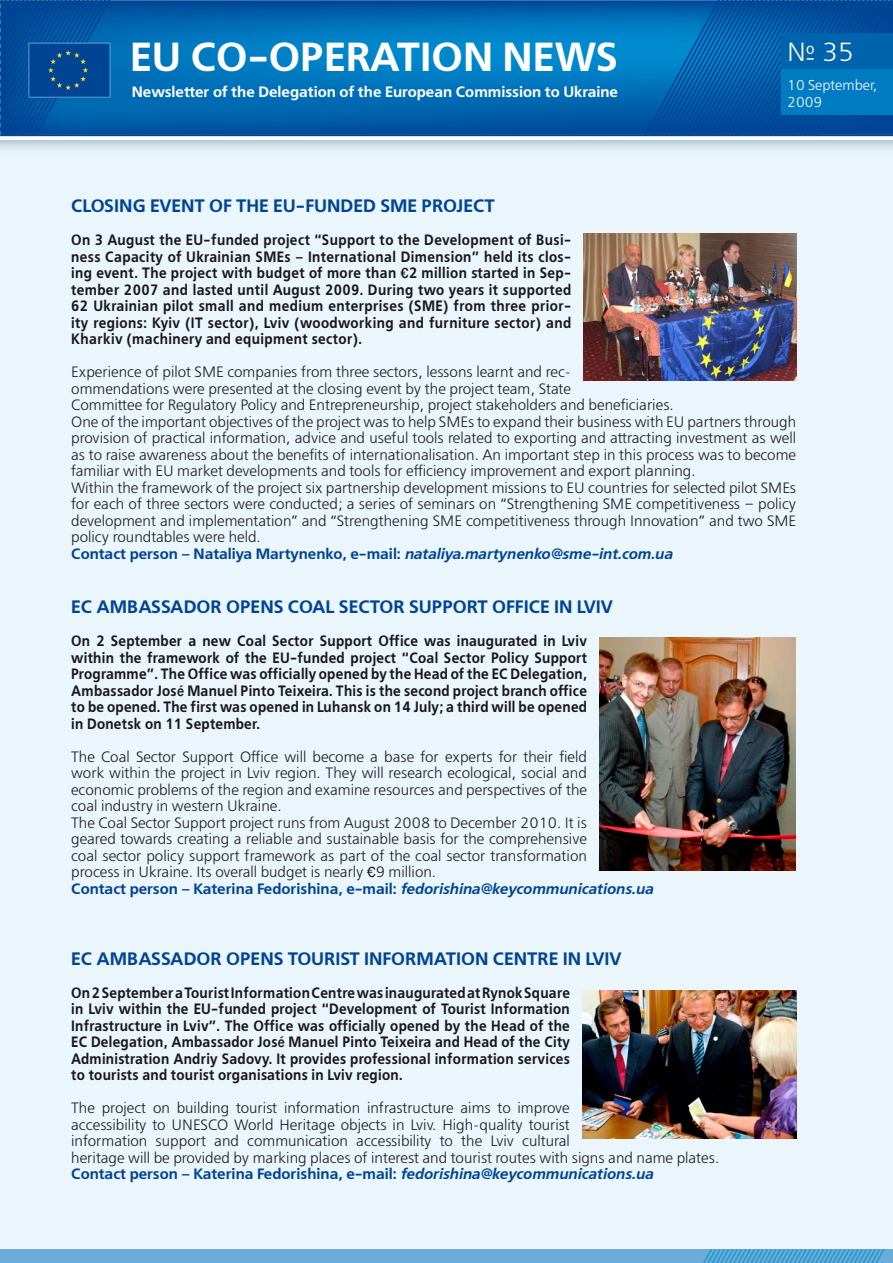
<style>
.page{position:relative;width:893px;height:1263px;background:#fff}
.page>*{position:absolute;margin:0;border:0;box-sizing:border-box;transform-origin:0 0}
.t1{font:700 40.5px "Free Set C";color:#fff}
.t2{font:26.1px "Free Set C";color:#fff}
.t3{font:700 18px "Free Set C";color:#004494}
.t4{font:15px/16.5px "Free Set C";color:#1a171b}
.t5{font:700 15px/16.5px "Free Set C";letter-spacing:.02em;color:#1a171b;text-align:justify;scale:.9 1}
.t6{font:700 15px "Free Set C";color:#fff}
.t7{font:14.25px/17.1px "Free Set C";color:#fff}
.s1{font-family:"Franklin Gothic";font-weight:500}
.s2{font-weight:700;color:#004494}
.s3{font-weight:700;font-style:italic;color:#004494}
.s4{font-family:"Franklin Gothic"}
</style>
<div class="page">
<div style="left:0;top:141px;width:893px;height:1122px;background:#eaf6fc"></div>
<div style="left:0;top:1249px;width:893px;height:14px;background:#6aacda"></div>
<svg style="left:0;top:141px;width:893px;height:9px"></svg>
<img style="left:110px;top:0;width:783px;height:135px">
<svg style="left:644px;top:0;width:248px;height:136px;background:#005aa6"></svg>
<svg style="left:703px;top:1249px;width:182px;height:14px"></svg>
<div style="left:781px;top:33px;width:112px;height:82px;background:#007bc2"></div>
<div style="left:781px;top:33px;width:112px;height:36px;background:#0064ad"></div>
<svg style="left:0;top:0;width:110px;height:136px;background:#04509b"></svg>
<img style="left:584px;top:234px;width:212px;height:146px">
<img style="left:600px;top:638px;width:195px;height:233px">
<img style="left:583px;top:990px;width:213px;height:148px">
<h1 class="t1" style="left:130px;top:32px;width:165px">EU Co-operation</h1>
<h1 class="t1" style="left:503px;top:32px;width:59px">News</h1>
<p class="t6" style="left:132px;top:83px;width:488px">Newsletter of the Delegation of the European Commission to Ukraine</p>
<h2 class="t2" style="left:787px;top:37px;width:69px">№ 35</h2>
<p class="t7" style="left:787px;top:76px;width:92px">10 September,<br>2009</p>
<p class="t3" style="left:71px;top:195px;width:425px">CLOSING EVENT OF THE EU-FUNDED SME PROJECT</p>
<p class="t5" style="left:71px;top:232px;width:557px">On 3 August the EU-funded project “Support to the Development of Busi&shy;ness Capacity of Ukrainian SMEs – International Dimension” held its clos&shy;ing event. The project with budget of more than <span class="s1">€</span>2 million started in Sep&shy;tember 2007 and lasted until August 2009. During two years it supported 62 Ukrainian pilot small and medium enterprises (SME) from three prior&shy;ity regions: Kyiv (IT sector), Lviv (woodworking and furniture sector) and Kharkiv (machinery and equipment sector).</p>
<p class="t4" style="left:71px;top:364px;width:727px">Experience of pilot SME companies from three sectors, lessons learnt and rec-<br>ommendations were presented at the closing event by the project team, State<br>Committee for Regulatory Policy and Entrepreneurship, project stakeholders and beneficiaries.<br>One of the important objectives of the project was to help SMEs to expand their business with EU partners through provision of practical information, advice and useful tools related to exporting and attracting investment as well as to raise awareness about the benefits of internationalisation. An important step in this process was to become familiar with EU market developments and tools for efficiency improvement and export planning.<br>Within the framework of the project six partnership development missions to EU countries for selected pilot SMEs for each of three sectors were conducted; a series of seminars on “Strengthening SME competitiveness – policy development and implementation” and “Strengthening SME competitiveness through Innovation” and two SME policy roundtables were held.<br><span class="s2">Contact person – Nataliya Martynenko, e-mail:</span> <span class="s3">nataliya.martynenko@sme-int.com.ua</span></p>
<p class="t3" style="left:71px;top:596px;width:543px">EC AMBASSADOR OPENS COAL SECTOR SUPPORT OFFICE IN LVIV</p>
<p class="t5" style="left:71px;top:633px;width:575px">On 2 September a new Coal Sector Support Office was inaugurated in Lviv within the framework of the EU-funded project “Coal Sector Policy Support Programme”. The Office was officially opened by the Head of the EC Delegation, Ambassador Jos<span class="s1">é</span> Manuel Pinto Teixeira. This is the second project branch office to be opened. The first was opened in Luhansk on 14 July; a third will be opened in Donetsk on 11 September.</p>
<p class="t4" style="left:71px;top:749px;width:584px">The Coal Sector Support Office will become a base for experts for their field<br>work within the project in Lviv region. They will research ecological, social and economic problems of the region and examine resources and perspectives of the<br>coal industry in western Ukraine.<br>The Coal Sector Support project runs from August 2008 to December 2010. It is<br>geared towards creating a reliable and sustainable basis for the comprehensive<br>coal sector policy support framework as part of the coal sector transformation<br>process in Ukraine. Its overall budget is nearly <span class="s4">€</span>9 million.<br><span class="s2">Contact person – Katerina Fedorishina, e-mail:</span> <span class="s3">fedorishina@keycommunications.ua</span></p>
<p class="t3" style="left:71px;top:948px;width:552px">EC AMBASSADOR OPENS TOURIST INFORMATION CENTRE IN LVIV</p>
<p class="t5" style="left:71px;top:985px;width:556px">On 2 September a Tourist Information Centre was inaugurated at Rynok Square in Lviv within the EU-funded project “Development of Tourist Information Infrastructure in Lviv”. The Office was officially opened by the Head of the EC Delegation, Ambassador Jos<span class="s1">é</span> Manuel Pinto Teixeira and Head of the City Administration Andriy Sadovy. It provides professional information services to tourists and tourist organisations in Lviv region.</p>
<p class="t4" style="left:71px;top:1100px;width:650px">The project on building tourist information infrastructure aims to improve<br>accessibility to UNESCO World Heritage objects in Lviv. High-quality tourist<br>information support and communication accessibility to the Lviv cultural<br>heritage will be provided by marking places of interest and tourist routes with signs and name plates.<br><span class="s2">Contact person – Katerina Fedorishina, e-mail:</span> <span class="s3">fedorishina@keycommunications.ua</span></p>
</div>
